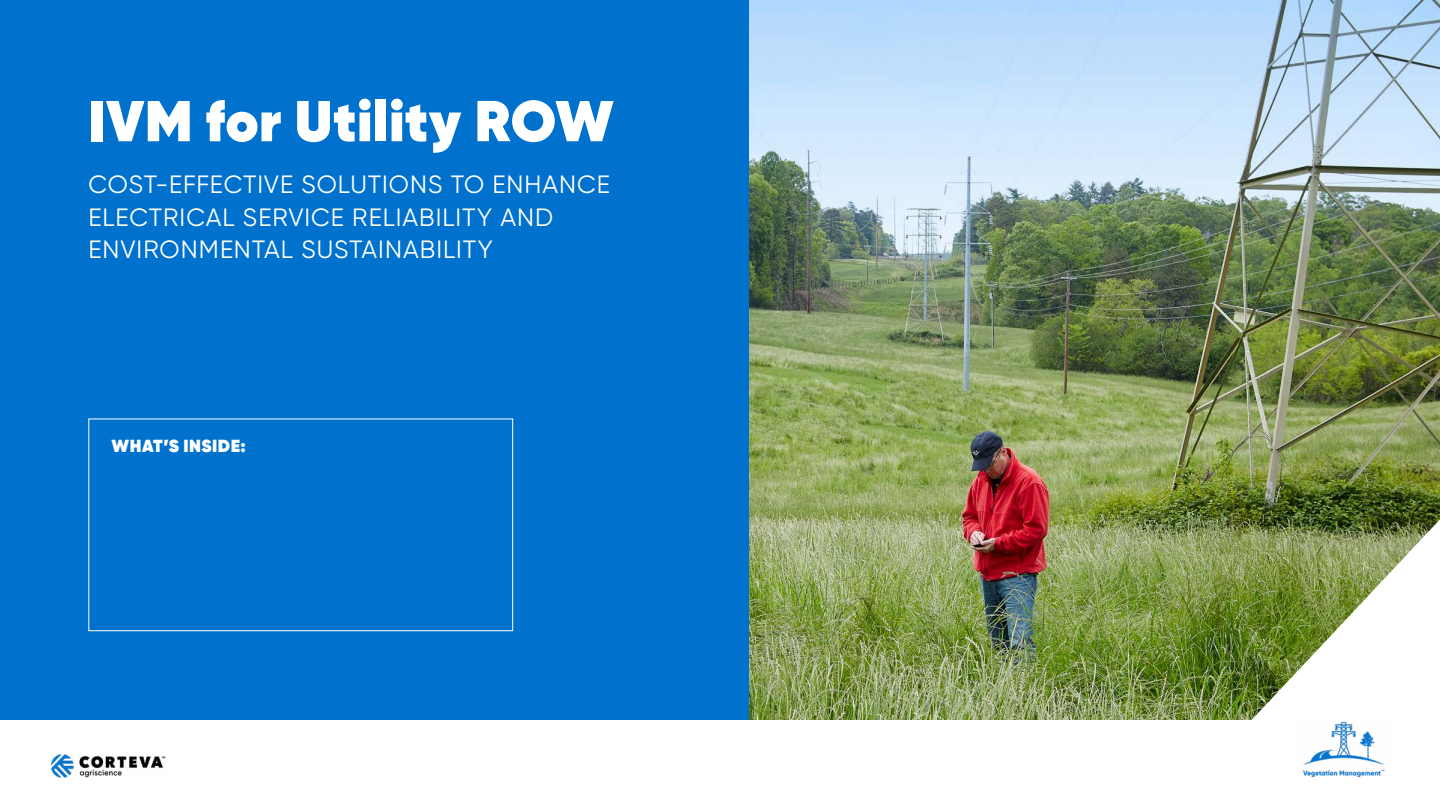
<style>
.page{position:relative;width:1440px;height:810px;background:#fff}
.page>*{position:absolute;margin:0;border:0;box-sizing:border-box;transform-origin:0 0}
.HEADLINE{font:800 57.5px "Gilroy";letter-spacing:.01em;color:#fff}
.HEADLINE-2{font:25px/32.5px "Gilroy";letter-spacing:.035em;color:#fff}
.HEADLINE-3{font:800 17.5px "Gilroy";letter-spacing:.03em;color:#fff}
</style>
<div class="page">
<img style="left:749px;top:0;width:691px;height:720px">
<div style="left:0;top:0;width:749px;height:725px;background:#0072ce"></div>
<div style="left:88px;top:419px;width:425px;height:212px;border:1px solid #fff"></div>
<div style="left:0;top:720px;width:1440px;height:90px;background:#fff"></div>
<img style="left:52px;top:755px;width:114px;height:23px">
<svg style="left:1252px;top:519px;width:188px;height:201px"></svg>
<img style="left:1299px;top:718px;width:90px;height:59px">
<p class="HEADLINE" style="left:88px;top:84px;width:527px">IVM for Utility ROW</p>
<p class="HEADLINE-2" style="left:89px;top:168px;width:523px">COST-EFFECTIVE SOLUTIONS TO ENHANCE<br>ELECTRICAL SERVICE RELIABILITY AND<br>ENVIRONMENTAL SUSTAINABILITY</p>
<p class="HEADLINE-3" style="left:112px;top:435px;width:136px">WHAT’S INSIDE:</p>
</div>
